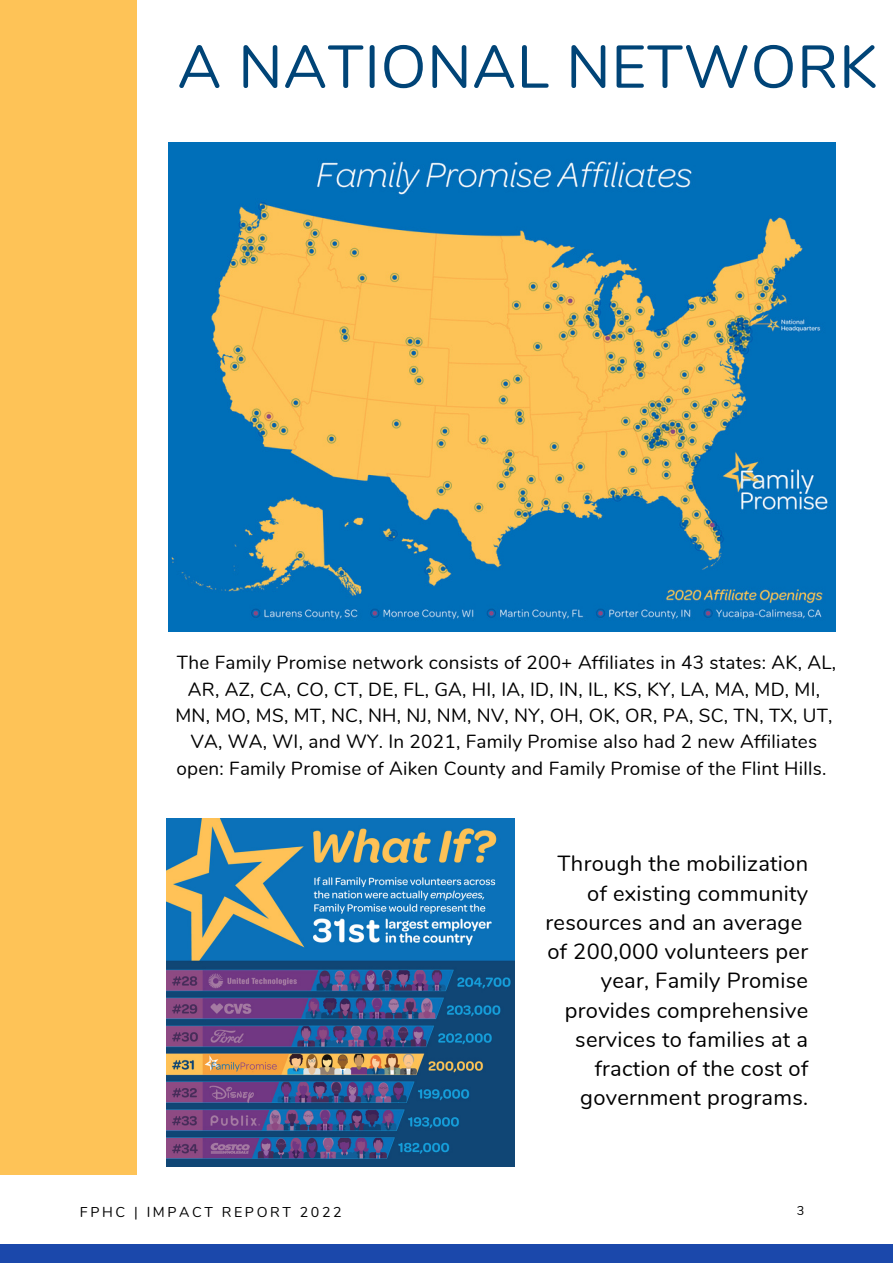
<style>
.page{position:relative;width:893px;height:1264px;background:#fff}
.page>*{position:absolute;margin:0;border:0;box-sizing:border-box;transform-origin:0 0}
.t1{font:60px "Nunito";letter-spacing:.015em;color:#047}
.t2{font:21.9px/29.2px "Nunito";letter-spacing:.015em;color:#000;text-align:right}
.t3{font:18.9px/26.2px "Nunito";letter-spacing:.015em;color:#000;text-align:center}
.t4{font:14.25px "Nunito";letter-spacing:.18em;color:#000}
.t5{font:12.75px "Nunito";color:#000}
</style>
<div class="page">
<div style="left:0;top:1243px;width:892px;height:19px;background:#1b48ab"></div>
<div style="left:0;top:0;width:137px;height:1174px;background:#fec357"></div>
<img style="left:169px;top:142px;width:666px;height:489px">
<img style="left:167px;top:818px;width:347px;height:348px">
<h1 class="t1" style="left:177px;top:27px;width:700px">A NATIONAL NETWORK</h1>
<p class="t3" style="left:175px;top:650px;width:662px">The Family Promise network consists of 200+ Affiliates in 43 states: AK, AL, AR, AZ, CA, CO, CT, DE, FL, GA, HI, IA, ID, IN, IL, KS, KY, LA, MA, MD, MI, MN, MO, MS, MT, NC, NH, NJ, NM, NV, NY, OH, OK, OR, PA, SC, TN, TX, UT, VA, WA, WI, and WY. In 2021, Family Promise also had 2 new Affiliates open: Family Promise of Aiken County and Family Promise of the Flint Hills.</p>
<p class="t4" style="left:80px;top:1202px;width:263px">FPHC | IMPACT REPORT 2022</p>
<p class="t2" style="left:545px;top:849px;width:264px">Through the mobilization of existing community resources and an average of 200,000 volunteers per year, Family Promise provides comprehensive services to families at a fraction of the cost of government programs.</p>
<p class="t5" style="left:796px;top:1201px;width:9px">3</p>
</div>
